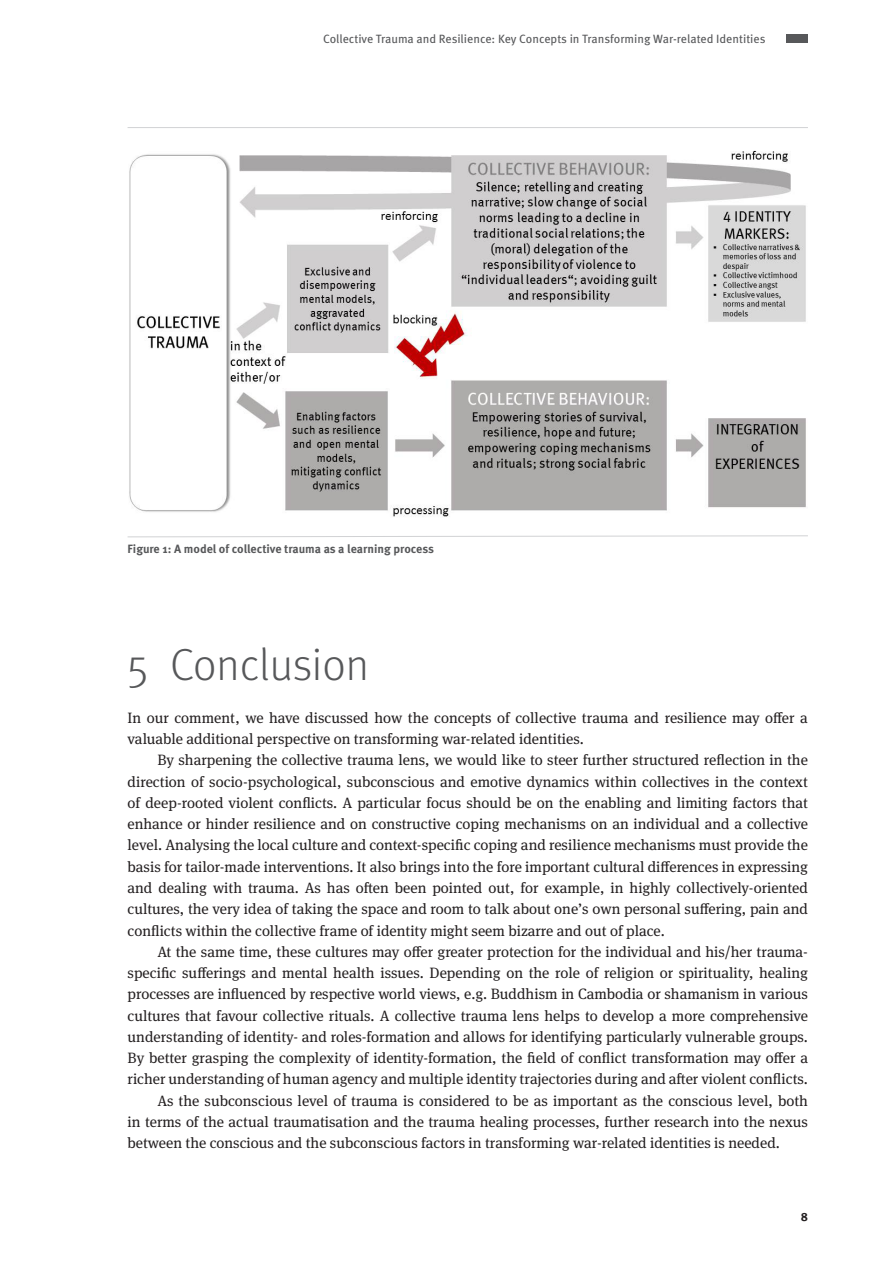
<style>
.page{position:relative;width:893px;height:1263px;background:#fff}
.page>*{position:absolute;margin:0;border:0;box-sizing:border-box;transform-origin:0 0}
.t1{font:300 45px "Meta Pro";color:#57585a}
.t2{font:15px/21.3px "Meta Serif Pro";color:#231f20}
.t3{font:12px "Meta Pro";color:#57585a}
.t4{font:700 12px "Meta Pro";color:#57585a}
.t5{font:700 12px "Meta Pro";color:#231f20}
</style>
<div class="page">
<div style="left:787px;top:34px;width:21px;height:9px;background:#57585a"></div>
<img style="left:129px;top:150px;width:677px;height:367px">
<hr style="left:128px;top:127px;width:680px;height:1px;background:#d1d2d4">
<svg style="left:127px;top:535px;width:681px;height:3px"></svg>
<p class="t3" style="left:323px;top:29px;width:444px">Collective Trauma and Resilience: Key Concepts in Transforming War-related Identities</p>
<p class="t4" style="left:128px;top:539px;width:308px">Figure 1: A model of collective trauma as a learning process</p>
<h1 class="t1" style="left:128px;top:632px;width:243px">5 Conclusion</h1>
<p class="t2" style="left:128px;top:706px;width:682px">In our comment, we have discussed how the concepts of collective trauma and resilience may offer a valuable additional perspective on transforming war-related identities.</p>
<p class="t2" style="left:128px;top:749px;width:682px;text-align:justify;text-indent:30px">By sharpening the collective trauma lens, we would like to steer further structured reflection in the direction of socio-psychological, subconscious and emotive dynamics within collectives in the context of deep-rooted violent conflicts. A particular focus should be on the enabling and limiting factors that enhance or hinder resilience and on constructive coping mechanisms on an individual and a collective level. Analysing the local culture and context-specific coping and resilience mechanisms must provide the basis for tailor-made interventions. It also brings into the fore important cultural differences in expressing and dealing with trauma. As has often been pointed out, for example, in highly collectively-oriented cultures, the very idea of taking the space and room to talk about one’s own personal suffering, pain and conflicts within the collective frame of identity might seem bizarre and out of place.</p>
<p class="t2" style="left:157px;top:940px;width:652px">At the same time, these cultures may offer greater protection for the individual and his/her trauma-</p>
<p class="t2" style="left:128px;top:961px;width:682px">specific sufferings and mental health issues. Depending on the role of religion or spirituality, healing</p>
<p class="t2" style="left:128px;top:983px;width:682px">processes are influenced by respective world views, e.g. Buddhism in Cambodia or shamanism in various</p>
<p class="t2" style="left:128px;top:1004px;width:682px">cultures that favour collective rituals. A collective trauma lens helps to develop a more comprehensive</p>
<p class="t2" style="left:128px;top:1025px;width:682px">understanding of identity- and roles-formation and allows for identifying particularly vulnerable groups.</p>
<p class="t2" style="left:128px;top:1046px;width:682px">By better grasping the complexity of identity-formation, the field of conflict transformation may offer a</p>
<p class="t2" style="left:128px;top:1068px;width:682px">richer understanding of human agency and multiple identity trajectories during and after violent conflicts.</p>
<p class="t2" style="left:157px;top:1089px;width:652px">As the subconscious level of trauma is considered to be as important as the conscious level, both</p>
<p class="t2" style="left:128px;top:1110px;width:682px">in terms of the actual traumatisation and the trauma healing processes, further research into the nexus</p>
<p class="t2" style="left:128px;top:1131px;width:654px">between the conscious and the subconscious factors in transforming war-related identities is needed.</p>
<p class="t5" style="left:801px;top:1207px;width:9px">8</p>
</div>
